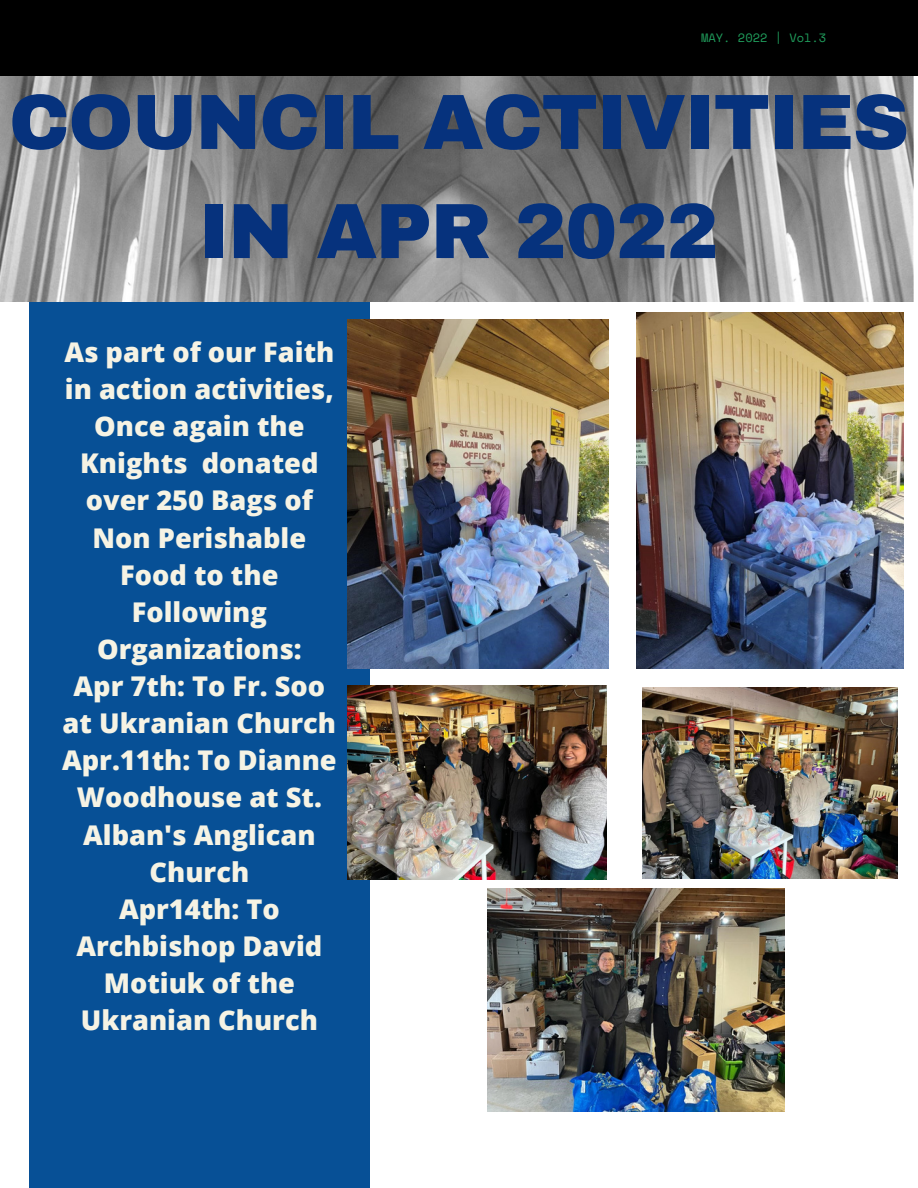
<style>
.page{position:relative;width:918px;height:1188px;background:#fff}
.page>*{position:absolute;margin:0;border:0;box-sizing:border-box;transform-origin:0 0}
.t1{font:900 78.3px/109.2px "Archivo";letter-spacing:-.02em;color:#06327d;text-align:center}
.t2{font:800 27.15px/37.2px "Open Sans";color:#f6f3e4;text-align:center}
.t3{font:12px "Space Mono";color:#209d5c}
</style>
<div class="page">
<div style="left:29px;top:302px;width:341px;height:886px;background:#075096"></div>
<img style="left:0;top:76px;width:914px;height:226px">
<div style="left:0;top:0;width:918px;height:76px;background:#000"></div>
<img style="left:347px;top:320px;width:261px;height:349px">
<img style="left:636px;top:312px;width:267px;height:357px">
<img style="left:347px;top:685px;width:260px;height:195px">
<img style="left:642px;top:687px;width:256px;height:191px">
<img style="left:488px;top:889px;width:297px;height:222px">
<p class="t3" style="left:701px;top:29px;width:126px">MAY. 2022 | Vol.3</p>
<h1 class="t1" style="left:9px;top:68px;width:902px">COUNCIL ACTIVITIES<br>IN APR 2022</h1>
<p class="t2" style="left:62px;top:333px;width:276px">As part of our Faith in action activities,<br>Once again the<br>Knights donated over 250 Bags of<br>Non Perishable<br>Food to the<br>Following<br>Organizations:<br>Apr 7th: To Fr. Soo at Ukranian Church<br>Apr.11th: To Dianne<br>Woodhouse at St.<br>Alban's Anglican<br>Church<br>Apr14th: To<br>Archbishop David<br>Motiuk of the<br>Ukranian Church</p>
</div>
